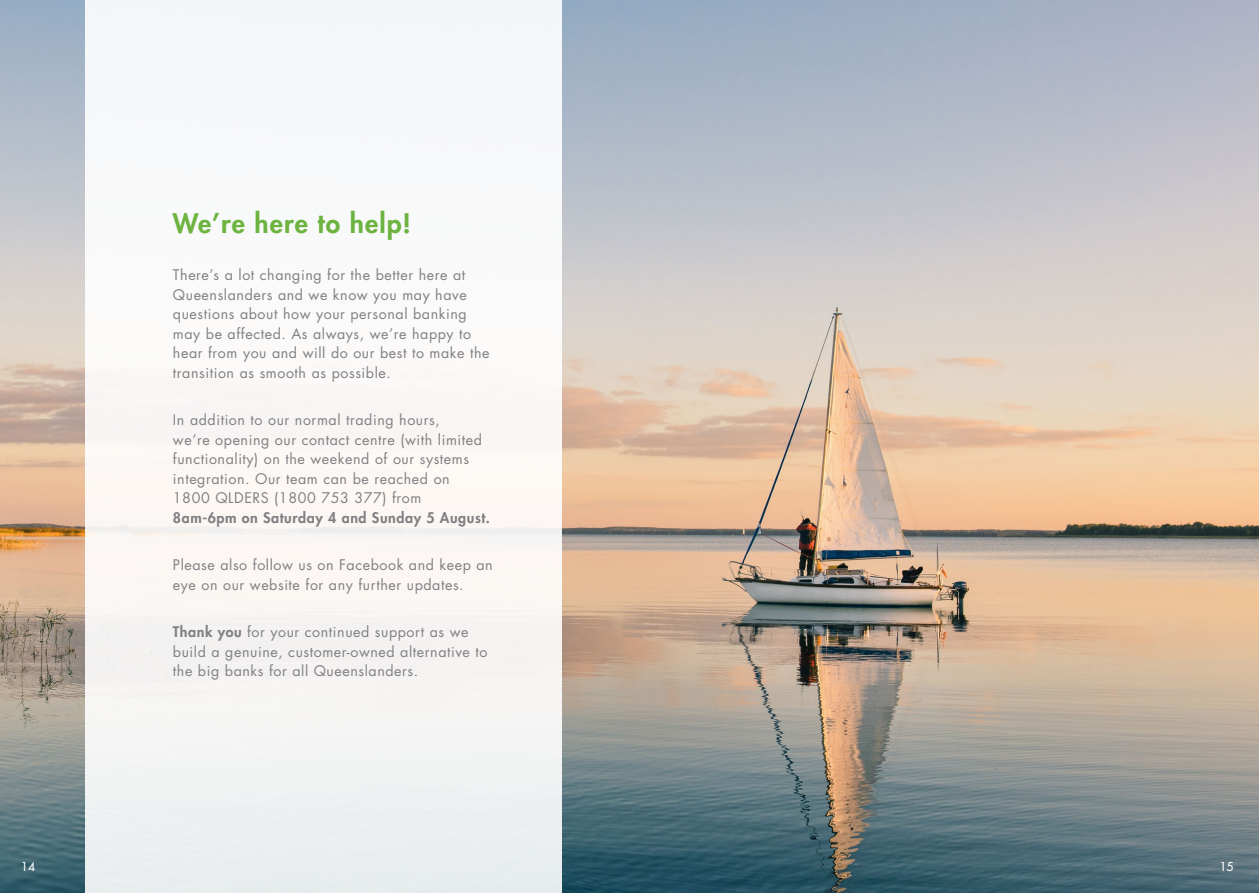
<style>
.page{position:relative;width:1259px;height:893px;background:#fff}
.page>*{position:absolute;margin:0;border:0;box-sizing:border-box;transform-origin:0 0}
.t1{font:800 26.25px "Futura Std";letter-spacing:.04em;color:#6cb33f}
.t2{font:14.25px/19.5px "Futura Std";letter-spacing:.04em;color:#807f83}
.t3{font:800 14.25px "Futura Std";letter-spacing:.04em;color:#807f83}
.t4{font:500 12px "Futura Std";color:#fff}
.s1{font-weight:800}
</style>
<div class="page">
<img style="left:0;top:0;width:1259px;height:893px">
<div style="left:85px;top:0;width:476px;height:893px;background:#f7f7f4"></div>
<h1 class="t1" style="left:173px;top:206px;width:240px">We’re here to help!</h1>
<p class="t2" style="left:173px;top:265px;width:318px">There’s a lot changing for the better here at Queenslanders and we know you may have questions about how your personal banking may be affected. As always, we’re happy to hear from you and will do our best to make the transition as smooth as possible.</p>
<p class="t2" style="left:173px;top:410px;width:310px">In addition to our normal trading hours,<br>we’re opening our contact centre (with limited functionality) on the weekend of our systems integration. Our team can be reached on 1800 QLDERS (1800 753 377) from</p>
<p class="t3" style="left:173px;top:508px;width:319px">8am-6pm on Saturday 4 and Sunday 5 August.</p>
<p class="t2" style="left:173px;top:555px;width:321px">Please also follow us on Facebook and keep an eye on our website for any further updates.</p>
<p class="t2" style="left:173px;top:622px;width:316px"><span class="s1">Thank you</span> for your continued support as we build a genuine, customer-owned alternative to the big banks for all Queenslanders.</p>
<p class="t4" style="left:21px;top:859px;width:15px">14</p>
<p class="t4" style="left:1219px;top:859px;width:15px">15</p>
</div>
